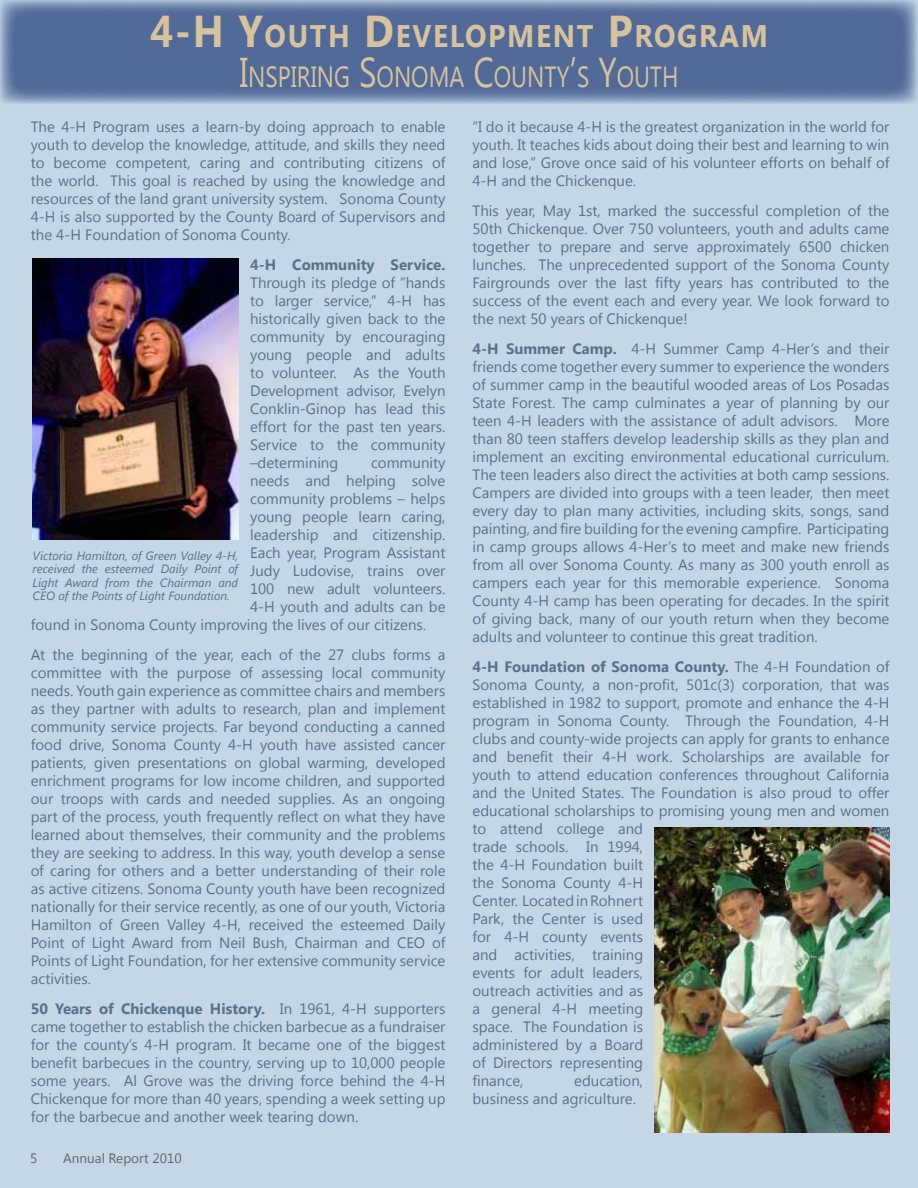
<style>
.page{position:relative;width:918px;height:1188px;background:#c5d6e7}
.page>*{position:absolute;margin:0;border:0;box-sizing:border-box;transform-origin:0 0}
.t1{font:700 31.2px "Segoe UI";letter-spacing:.055em;color:#d7c29e;scale:.91 1}
.t2{font:29.1px "Segoe UI";color:#d7c29e;scale:.79 1}
.t3{font:15px/18px "Segoe UI";color:#58728a;text-align:justify}
.t4{font:700 15px "Segoe UI";color:#58728a}
.t5{font:13.5px "Segoe UI";color:#636466}
.t6{font:italic 12px/13.5px "Segoe UI";color:#58728a;text-align:justify}
.s1{font-size:44.55px}
.s2{font-size:41.55px}
.s3{font-weight:700}
</style>
<div class="page">
<svg style="left:0;top:0;width:918px;height:104px;background:#5d75a0"></svg>
<img style="left:654px;top:827px;width:236px;height:306px">
<img style="left:33px;top:258px;width:205px;height:282px">
<h1 class="t1" style="left:150px;top:14px;width:680px"><span class="s1">4-H Y</span>OUTH <span class="s1">D</span>EVELOPMENT <span class="s1">P</span>ROGRAM</h1>
<h2 class="t2" style="left:240px;top:56px;width:557px"><span class="s2">I</span>NSPIRING <span class="s2">S</span>ONOMA <span class="s2">C</span>OUNTY<span class="s2">’</span>S <span class="s2">Y</span>OUTH</h2>
<p class="t3" style="left:31px;top:117px;width:416px">The 4-H Program uses a learn-by doing approach to enable youth to develop the knowledge, attitude, and skills they need to become competent, caring and contributing citizens of the world. This goal is reached by using the knowledge and resources of the land grant university system. Sonoma County 4-H is also supported by the County Board of Supervisors and the 4-H Foundation of Sonoma County.</p>
<p class="t4" style="left:250px;top:254px;width:197px">4-H Community Service.</p>
<p class="t3" style="left:250px;top:273px;width:197px">Through its pledge of “hands to larger service,” 4-H has historically given back to the community by encouraging young people and adults to volunteer. As the Youth Development advisor, Evelyn Conklin-Ginop has lead this effort for the past ten years.<br>Service to the community –determining</p>
<p class="t3" style="left:472px;top:117px;width:418px">“I do it because 4-H is the greatest organization in the world for youth. It teaches kids about doing their best and learning to win and lose,” Grove once said of his volunteer efforts on behalf of 4-H and the Chickenque.</p>
<p class="t3" style="left:472px;top:201px;width:418px">This year, May 1st, marked the successful completion of the 50th Chickenque. Over 750 volunteers, youth and adults came together to prepare and serve approximately 6500 chicken lunches. The unprecedented support of the Sonoma County Fairgrounds over the last fifty years has contributed to the success of the event each and every year. We look forward to the next 50 years of Chickenque!</p>
<p class="t3" style="left:472px;top:339px;width:419px"><span class="s3">4-H Summer Camp.</span> 4-H Summer Camp 4-Her’s and their friends come together every summer to experience the wonders of summer camp in the beautiful wooded areas of Los Posadas State Forest. The camp culminates a year of planning by our teen 4-H leaders with the assistance of adult advisors. More than 80 teen staffers develop leadership skills as they plan and implement an exciting environmental educational curriculum.<br>The teen leaders also direct the activities at both camp sessions.<br>Campers are divided into groups with a teen leader, then meet every day to plan many activities, including skits, songs, sand painting, and fire building for the evening campfire. Participating in camp groups allows 4-Her’s to meet and make new friends from all over Sonoma County. As many as 300 youth enroll as campers each year for this memorable experience. Sonoma County 4-H camp has been operating for decades. In the spirit of giving back, many of our youth return when they become adults and volunteer to continue this great tradition.</p>
<p class="t3" style="left:472px;top:657px;width:419px;text-align:left"><span class="s3">4-H Foundation of Sonoma County.</span> The 4-H Foundation of Sonoma County, a non-profit, 501c(3) corporation, that was established in 1982 to support, promote and enhance the 4-H program in Sonoma County. Through the Foundation, 4-H clubs and county-wide projects can apply for grants to enhance and benefit their 4-H work. Scholarships are available for youth to attend education conferences throughout California and the United States. The Foundation is also proud to offer educational scholarships to promising young men and women to attend college and<br>trade schools. In 1994,<br>the 4-H Foundation built<br>the Sonoma County 4-H<br>Center. Located in Rohnert<br>Park, the Center is used<br>for 4-H county events<br>and activities, training<br>events for adult leaders,<br>outreach activities and as<br>a general 4-H meeting<br>space. The Foundation is<br>administered by a Board<br>of Directors representing<br>finance,</p>
<p class="t3" style="left:371px;top:453px;width:76px">community</p>
<p class="t3" style="left:250px;top:471px;width:197px">needs and helping solve</p>
<p class="t3" style="left:250px;top:489px;width:197px">community problems – helps</p>
<p class="t3" style="left:250px;top:507px;width:197px">young people learn caring,</p>
<p class="t3" style="left:250px;top:525px;width:197px">leadership and citizenship.</p>
<p class="t3" style="left:250px;top:543px;width:197px">Each year, Program Assistant</p>
<p class="t3" style="left:250px;top:561px;width:197px">Judy Ludovise, trains over</p>
<p class="t3" style="left:250px;top:579px;width:197px">100 new adult volunteers.</p>
<p class="t3" style="left:250px;top:597px;width:197px">4-H youth and adults can be</p>
<p class="t3" style="left:31px;top:615px;width:397px">found in Sonoma County improving the lives of our citizens.</p>
<p class="t3" style="left:31px;top:645px;width:416px">At the beginning of the year, each of the 27 clubs forms a committee with the purpose of assessing local community needs. Youth gain experience as committee chairs and members as they partner with adults to research, plan and implement community service projects. Far beyond conducting a canned food drive, Sonoma County 4-H youth have assisted cancer patients, given presentations on global warming, developed enrichment programs for low income children, and supported our troops with cards and needed supplies. As an ongoing part of the process, youth frequently reflect on what they have learned about themselves, their community and the problems they are seeking to address. In this way, youth develop a sense of caring for others and a better understanding of their role as active citizens. Sonoma County youth have been recognized nationally for their service recently, as one of our youth, Victoria Hamilton of Green Valley 4-H, received the esteemed Daily Point of Light Award from Neil Bush, Chairman and CEO of Points of Light Foundation, for her extensive community service activities.</p>
<p class="t3" style="left:31px;top:999px;width:416px"><span class="s3">50 Years of Chickenque History.</span> In 1961, 4-H supporters came together to establish the chicken barbecue as a fundraiser for the county’s 4-H program. It became one of the biggest benefit barbecues in the country, serving up to 10,000 people some years. Al Grove was the driving force behind the 4-H Chickenque for more than 40 years, spending a week setting up for the barbecue and another week tearing down.</p>
<p class="t6" style="left:33px;top:548px;width:207px">Victoria Hamilton, of Green Valley 4-H, received the esteemed Daily Point of Light Award from the Chairman and CEO of the Points of Light Foundation.</p>
<p class="t3" style="left:472px;top:1071px;width:172px;text-indent:102px">education, business and agriculture.</p>
<p class="t5" style="left:30px;top:1149px;width:9px">5</p>
<p class="t5" style="left:63px;top:1149px;width:120px">Annual Report 2010</p>
</div>
